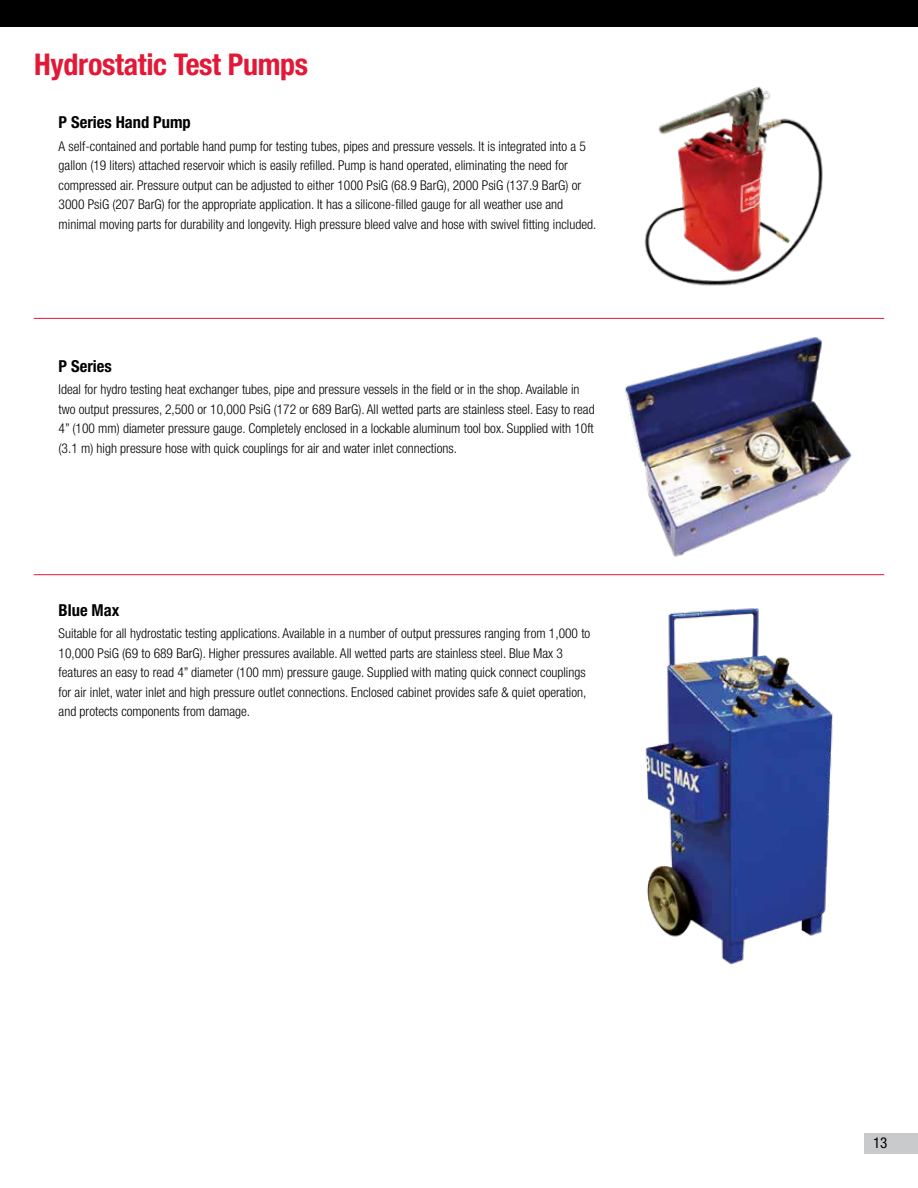
<style>
.page{position:relative;width:918px;height:1188px;background:#fff}
.page>*{position:absolute;margin:0;border:0;box-sizing:border-box;transform-origin:0 0}
.t1{font:700 condensed 30px "Helvetica Neue LT Std";letter-spacing:-.01em;color:#e31837}
.t2{font:700 condensed 16.5px "Helvetica Neue LT Std";color:#000}
.t3{font:condensed 15px "Helvetica Neue LT Std";color:#000}
.t4{font:300 condensed 13.5px/19.5px "Helvetica Neue LT Std";color:#000}
</style>
<div class="page">
<div style="left:864px;top:1133px;width:54px;height:21px;background:#c9cacc"></div>
<div style="left:0;top:0;width:918px;height:27px;background:#000"></div>
<img style="left:625px;top:337px;width:227px;height:220px">
<img style="left:645px;top:608px;width:188px;height:357px">
<img style="left:644px;top:86px;width:179px;height:200px">
<hr style="left:34px;top:318px;width:850px;height:1px;background:#e31837">
<hr style="left:34px;top:574px;width:850px;height:1px;background:#e31837">
<h1 class="t1" style="left:34px;top:47px;width:275px">Hydrostatic Test Pumps</h1>
<p class="t2" style="left:59px;top:112px;width:134px">P Series Hand Pump</p>
<p class="t4" style="left:59px;top:136px;width:539px">A self-contained and portable hand pump for testing tubes, pipes and pressure vessels. It is integrated into a 5 gallon (19 liters) attached reservoir which is easily refilled. Pump is hand operated, eliminating the need for compressed air. Pressure output can be adjusted to either 1000 PsiG (68.9 BarG), 2000 PsiG (137.9 BarG) or 3000 PsiG (207 BarG) for the appropriate application. It has a silicone-filled gauge for all weather use and minimal moving parts for durability and longevity. High pressure bleed valve and hose with swivel fitting included.</p>
<p class="t2" style="left:59px;top:356px;width:55px">P Series</p>
<p class="t4" style="left:59px;top:380px;width:538px">Ideal for hydro testing heat exchanger tubes, pipe and pressure vessels in the field or in the shop. Available in two output pressures, 2,500 or 10,000 PsiG (172 or 689 BarG). All wetted parts are stainless steel. Easy to read 4” (100 mm) diameter pressure gauge. Completely enclosed in a lockable aluminum tool box. Supplied with 10ft (3.1 m) high pressure hose with quick couplings for air and water inlet connections.</p>
<p class="t2" style="left:59px;top:600px;width:62px">Blue Max</p>
<p class="t4" style="left:59px;top:624px;width:533px">Suitable for all hydrostatic testing applications. Available in a number of output pressures ranging from 1,000 to 10,000 PsiG (69 to 689 BarG). Higher pressures available. All wetted parts are stainless steel. Blue Max 3 features an easy to read 4” diameter (100 mm) pressure gauge. Supplied with mating quick connect couplings for air inlet, water inlet and high pressure outlet connections. Enclosed cabinet provides safe &amp; quiet operation, and protects components from damage.</p>
<p class="t3" style="left:873px;top:1134px;width:16px">13</p>
</div>
